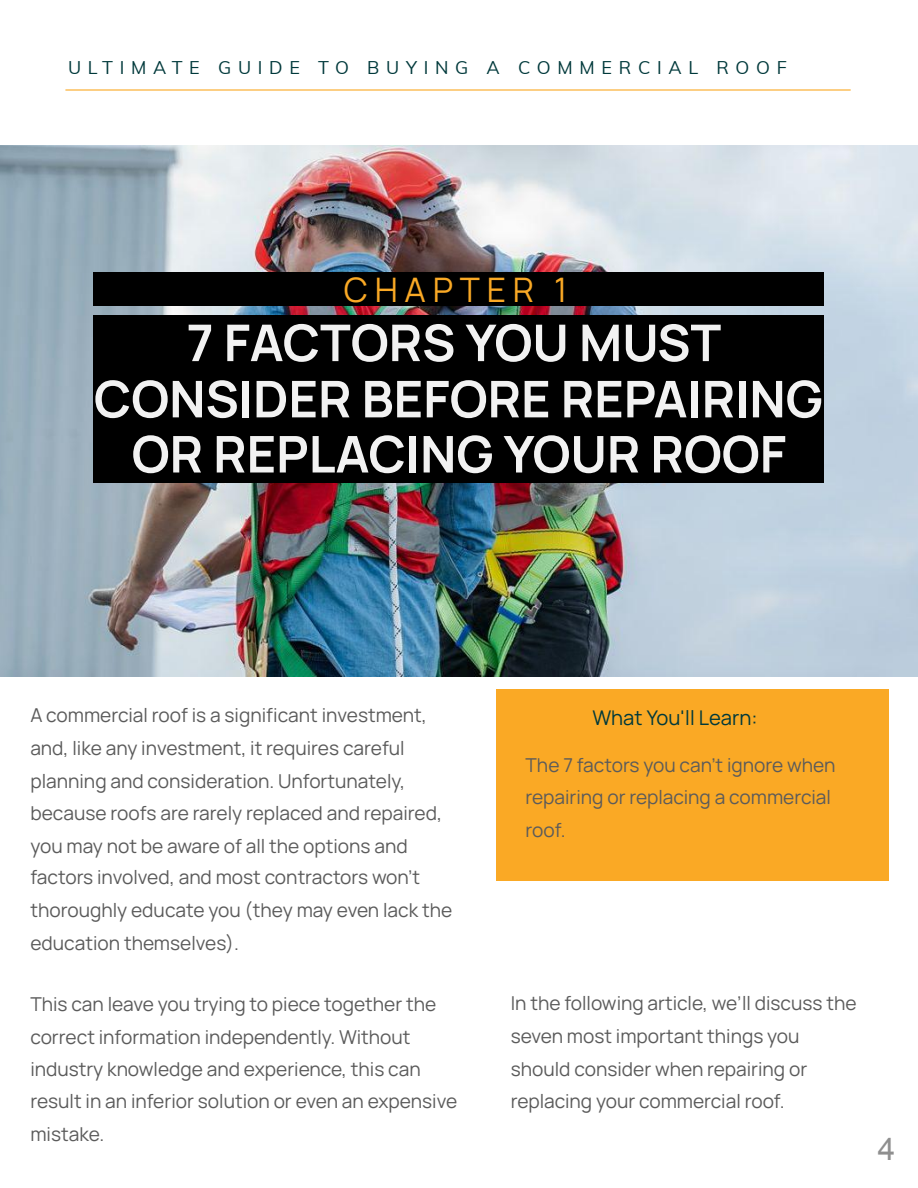
<style>
.page{position:relative;width:918px;height:1188px;background:#fff}
.page>*{position:absolute;margin:0;border:0;box-sizing:border-box;transform-origin:0 0}
.t1{font:700 50.7px/55.7px "Manrope";color:#f2f2f2;text-align:center}
.t2{font:33.75px "Manrope";letter-spacing:.2em;color:#faa925}
.t3{font:31.5px "Arial";color:#8f8f8f}
.t4{font:20.25px "Manrope";color:#00393b}
.t5{font:19.2px/32.4px "Manrope";color:#5b5b5b}
.t6{font:18px "Muli";letter-spacing:.375em;color:#00393b}
</style>
<div class="page">
<img style="left:0;top:146px;width:918px;height:531px">
<hr style="left:66px;top:89px;width:784px;height:2px;background:#faa925">
<div style="left:94px;top:315px;width:730px;height:168px;background:#000"></div>
<div style="left:94px;top:272px;width:730px;height:34px;background:#000"></div>
<div style="left:496px;top:690px;width:393px;height:191px;background:#faa925"></div>
<p class="t6" style="left:68px;top:59px;width:720px">ULTIMATE GUIDE TO BUYING A COMMERCIAL ROOF</p>
<h2 class="t2" style="left:344px;top:266px;width:225px">CHAPTER 1</h2>
<h1 class="t1" style="left:94px;top:314px;width:730px">7 FACTORS YOU MUST<br>CONSIDER BEFORE REPAIRING<br>OR REPLACING YOUR ROOF</h1>
<p class="t5" style="left:30px;top:699px;width:423px">A commercial roof is a significant investment, and, like any investment, it requires careful planning and consideration. Unfortunately, because roofs are rarely replaced and repaired, you may not be aware of all the options and factors involved, and most contractors won’t thoroughly educate you (they may even lack the education themselves).</p>
<p class="t5" style="left:30px;top:988px;width:428px">This can leave you trying to piece together the correct information independently. Without industry knowledge and experience, this can result in an inferior solution or even an expensive mistake.</p>
<p class="t4" style="left:592px;top:703px;width:167px">What You'll Learn:</p>
<p class="t5" style="left:526px;top:748px;width:311px">The 7 factors you can't ignore when repairing or replacing a commercial roof.</p>
<p class="t5" style="left:511px;top:987px;width:347px">In the following article, we’ll discuss the seven most important things you should consider when repairing or replacing your commercial roof.</p>
<h3 class="t3" style="left:878px;top:1131px;width:19px">4</h3>
</div>
